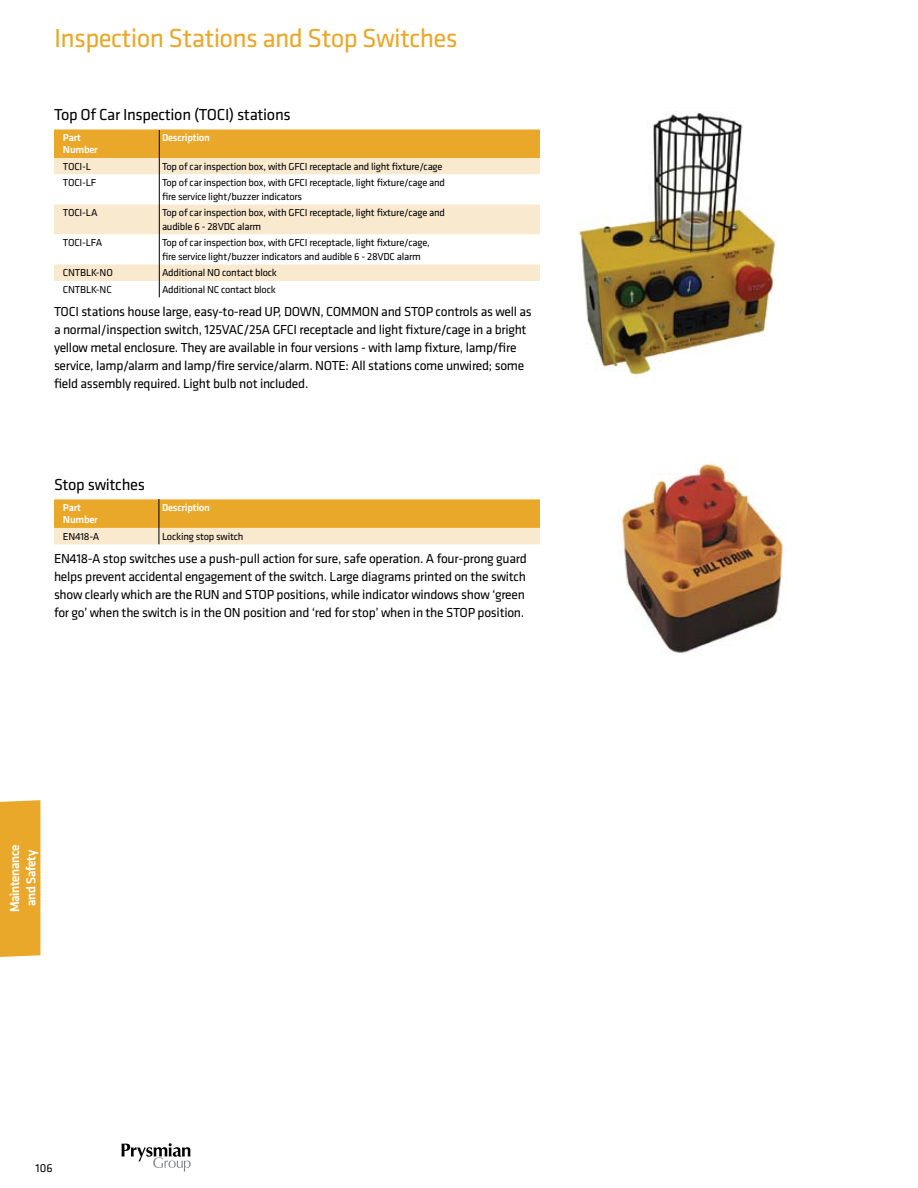
<style>
.page{position:relative;width:918px;height:1188px;background:#fff}
.page>*{position:absolute;margin:0;border:0;box-sizing:border-box;transform-origin:0 0}
.t1{font:27px "Klavika Basic";letter-spacing:-.025em;color:#e9a82a}
.t2{font:16.5px "Klavika Basic";letter-spacing:-.02em;color:#000}
.t3{font:13.5px/18px "Klavika Basic";letter-spacing:-.02em;color:#000}
.t4{font:500 13.5px/16.5px "Klavika Basic";color:#fff;text-align:center}
.t5{font:12px "Klavika Basic";color:#000}
.t6{font:10.5px/13.5px "Klavika Basic";letter-spacing:-.02em;color:#000}
.t7{font:500 10.5px "Klavika Basic";letter-spacing:-.02em;color:#fff}
</style>
<div class="page">
<svg style="left:122px;top:1143px;width:69px;height:29px"></svg>
<div style="left:0;top:800px;width:40px;height:157px;background:#e9a82a"></div>
<div style="left:54px;top:129px;width:486px;height:17px;background:#e9a82a"></div>
<div style="left:54px;top:145px;width:486px;height:13px;background:#e9a82a"></div>
<div style="left:54px;top:158px;width:486px;height:16px;background:#f9e9cf"></div>
<div style="left:54px;top:204px;width:486px;height:17px;background:#f9e9cf"></div>
<div style="left:54px;top:218px;width:486px;height:16px;background:#f9e9cf"></div>
<div style="left:54px;top:264px;width:486px;height:17px;background:#f9e9cf"></div>
<div style="left:54px;top:499px;width:486px;height:17px;background:#e9a82a"></div>
<div style="left:54px;top:515px;width:486px;height:13px;background:#e9a82a"></div>
<div style="left:54px;top:528px;width:486px;height:16px;background:#f9e9cf"></div>
<img style="left:621px;top:457px;width:163px;height:196px">
<img style="left:578px;top:113px;width:198px;height:262px">
<hr style="left:159px;top:130px;width:1px;height:167px;background:#000">
<hr style="left:159px;top:499px;width:1px;height:45px;background:#000">
<h1 class="t1" style="left:54px;top:21px;width:405px">Inspection Stations and Stop Switches</h1>
<p class="t2" style="left:54px;top:104px;width:238px">Top Of Car Inspection (TOCI) stations</p>
<p class="t7" style="left:63px;top:131px;width:19px">Part</p>
<p class="t7" style="left:162px;top:131px;width:49px">Description</p>
<p class="t7" style="left:63px;top:143px;width:36px">Number</p>
<p class="t6" style="left:63px;top:159px;width:30px">TOCI-L</p>
<p class="t6" style="left:162px;top:159px;width:282px">Top of car inspection box, with GFCI receptacle and light fixture/cage</p>
<p class="t6" style="left:63px;top:176px;width:35px">TOCI-LF</p>
<p class="t6" style="left:162px;top:176px;width:285px">Top of car inspection box, with GFCI receptacle, light fixture/cage and fire service light/buzzer indicators</p>
<p class="t6" style="left:63px;top:206px;width:36px">TOCI-LA</p>
<p class="t6" style="left:162px;top:206px;width:285px">Top of car inspection box, with GFCI receptacle, light fixture/cage and audible 6 - 28VDC alarm</p>
<p class="t6" style="left:63px;top:236px;width:41px">TOCI-LFA</p>
<p class="t6" style="left:162px;top:236px;width:269px">Top of car inspection box, with GFCI receptacle, light fixture/cage, fire service light/buzzer indicators and audible 6 - 28VDC alarm</p>
<p class="t6" style="left:63px;top:266px;width:51px">CNTBLK-NO</p>
<p class="t6" style="left:162px;top:266px;width:116px">Additional NO contact block</p>
<p class="t6" style="left:63px;top:282px;width:50px">CNTBLK-NC</p>
<p class="t6" style="left:162px;top:282px;width:115px">Additional NC contact block</p>
<p class="t3" style="left:54px;top:302px;width:479px">TOCI stations house large, easy-to-read UP, DOWN, COMMON and STOP controls as well as a normal/inspection switch, 125VAC/25A GFCI receptacle and light fixture/cage in a bright yellow metal enclosure. They are available in four versions - with lamp fixture, lamp/fire service, lamp/alarm and lamp/fire service/alarm. NOTE: All stations come unwired; some field assembly required. Light bulb not included.</p>
<p class="t2" style="left:54px;top:474px;width:93px">Stop switches</p>
<p class="t7" style="left:63px;top:501px;width:19px">Part</p>
<p class="t7" style="left:162px;top:501px;width:49px">Description</p>
<p class="t7" style="left:63px;top:513px;width:36px">Number</p>
<p class="t6" style="left:63px;top:529px;width:38px">EN418-A</p>
<p class="t6" style="left:162px;top:529px;width:83px">Locking stop switch</p>
<p class="t3" style="left:54px;top:549px;width:474px">EN418-A stop switches use a push-pull action for sure, safe operation. A four-prong guard helps prevent accidental engagement of the switch. Large diagrams printed on the switch show clearly which are the RUN and STOP positions, while indicator windows show ‘green for go’ when the switch is in the ON position and ‘red for stop’ when in the STOP position.</p>
<p class="t4" style="left:6px;top:912px;width:70px;rotate:-90deg">Maintenance and Safety</p>
<p class="t5" style="left:36px;top:1160px;width:18px">106</p>
</div>
